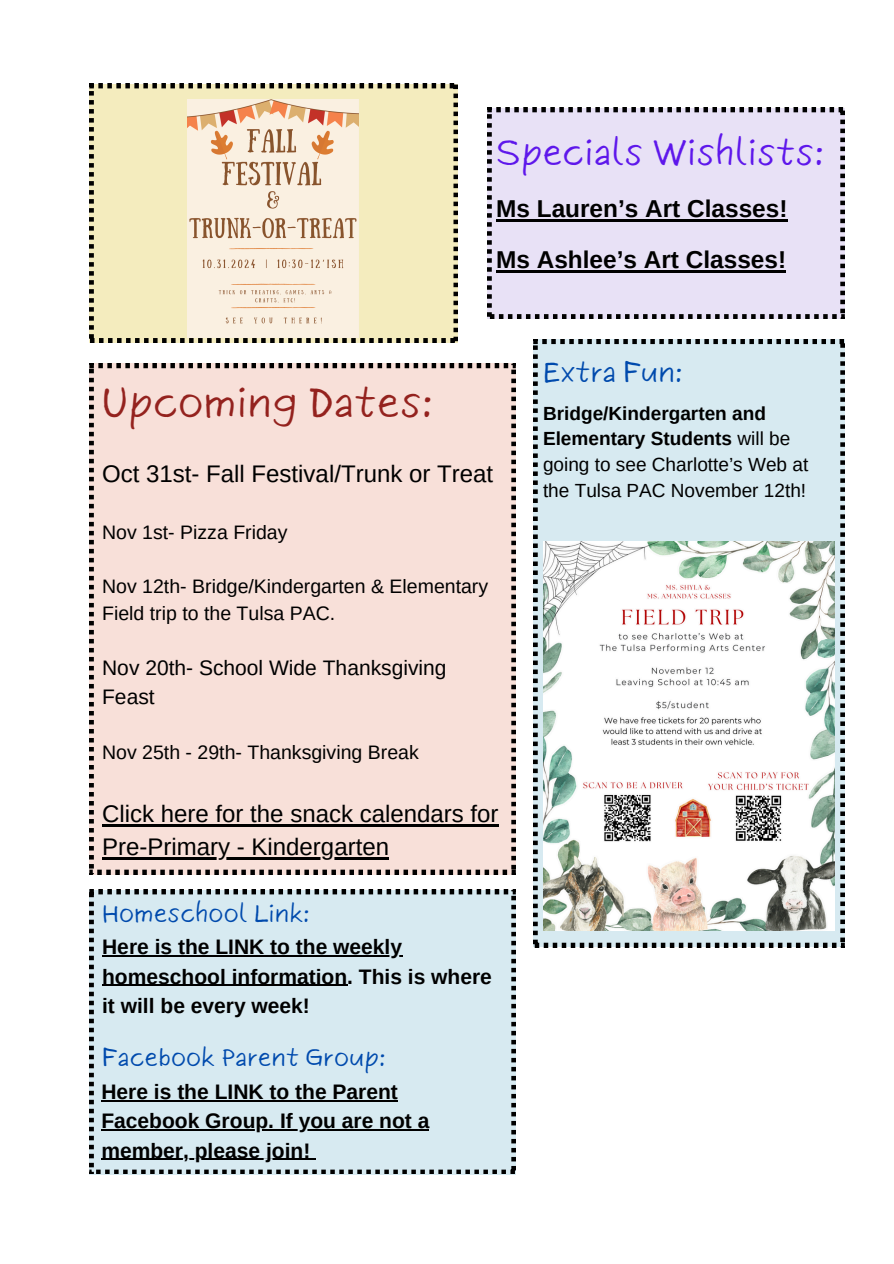
<style>
.page{position:relative;width:894px;height:1264px;background:#fff}
.page>*{position:absolute;margin:0;border:0;box-sizing:border-box;transform-origin:0 0}
.t1{font:40.5px "Six Hands Marker";color:#94221e}
.t2{font:35.25px "Six Hands Marker";color:#5e17eb}
.t3{font:27.45px "Six Hands Marker";color:#004aad}
.t4{font:700 24.3px "Arimo";color:#000}
.t5{font:24px "Arimo";color:#000}
.t6{font:24px "Six Hands Marker";color:#004aad}
.t7{font:700 21px/29.2px "Arimo";color:#000}
.t8{font:21px/29.2px "Arimo";color:#000}
.t9{font:19.5px/27px "Arimo";color:#000}
.t10{font:19.05px/25.7px "Arimo";color:#000}
.s1{font-weight:700}
</style>
<div class="page">
<div style="left:487px;top:108px;width:357px;height:210px;background:#e8e1f6"></div>
<div style="left:89px;top:364px;width:426px;height:510px;background:#f8e0d9"></div>
<div style="left:89px;top:889px;width:426px;height:284px;background:#d7eaf1"></div>
<div style="left:89px;top:84px;width:368px;height:258px;background:#f4ecbe"></div>
<svg style="left:533px;top:339px;width:311px;height:608px;background:#ccdee5"></svg>
<img style="left:543px;top:541px;width:291px;height:389px">
<img style="left:187px;top:99px;width:171px;height:239px">
<hr style="left:102px;top:824px;width:396px;height:2px;background:#000">
<hr style="left:102px;top:857px;width:287px;height:2px;background:#000">
<hr style="left:102px;top:955px;width:300px;height:1px;background:#000">
<hr style="left:102px;top:984px;width:245px;height:2px;background:#000">
<hr style="left:101px;top:1100px;width:297px;height:1px;background:#000">
<hr style="left:101px;top:1129px;width:328px;height:1px;background:#000">
<hr style="left:101px;top:1158px;width:209px;height:1px;background:#000">
<hr style="left:496px;top:270px;width:289px;height:2px;background:#000">
<hr style="left:496px;top:219px;width:291px;height:2px;background:#000">
<h5 class="t2" style="left:496px;top:122px;width:329px">Specials Wishlists:</h5>
<p class="t4" style="left:496px;top:195px;width:293px">Ms Lauren’s Art Classes!</p>
<h6 class="t4" style="left:496px;top:246px;width:291px">Ms Ashlee’s Art Classes!</h6>
<h4 class="t1" style="left:101px;top:368px;width:333px">Upcoming Dates:</h4>
<h4 class="t5" style="left:102px;top:460px;width:392px">Oct 31st- Fall Festival/Trunk or Treat</h4>
<h3 class="t9" style="left:102px;top:518px;width:187px">Nov 1st- Pizza Friday</h3>
<p class="t9" style="left:102px;top:572px;width:387px">Nov 12th- Bridge/Kindergarten &amp; Elementary<br>Field trip to the Tulsa PAC.</p>
<p class="t8" style="left:102px;top:652px;width:346px">Nov 20th- School Wide Thanksgiving<br>Feast</p>
<h1 class="t9" style="left:102px;top:738px;width:318px">Nov 25th - 29th- Thanksgiving Break</h1>
<h5 class="t5" style="left:102px;top:800px;width:398px">Click here for the snack calendars for</h5>
<p class="t5" style="left:102px;top:833px;width:288px">Pre-Primary - Kindergarten</p>
<p class="t6" style="left:102px;top:893px;width:209px">Homeschool Link:</p>
<p class="t7" style="left:102px;top:932px;width:391px">Here is the LINK to the weekly homeschool information. This is where it will be every week!</p>
<p class="t6" style="left:102px;top:1037px;width:285px">Facebook Parent Group:</p>
<h5 class="t7" style="left:101px;top:1077px;width:298px">Here is the LINK to the Parent</h5>
<h5 class="t7" style="left:101px;top:1106px;width:329px">Facebook Group. If you are not a</h5>
<h6 class="t7" style="left:101px;top:1135px;width:210px">member, please join!</h6>
<h3 class="t3" style="left:543px;top:349px;width:141px">Extra Fun:</h3>
<p class="t10" style="left:543px;top:400px;width:267px"><span class="s1">Bridge/Kindergarten and<br>Elementary Students</span> will be going to see Charlotte’s Web at the Tulsa PAC November 12th!</p>
</div>
